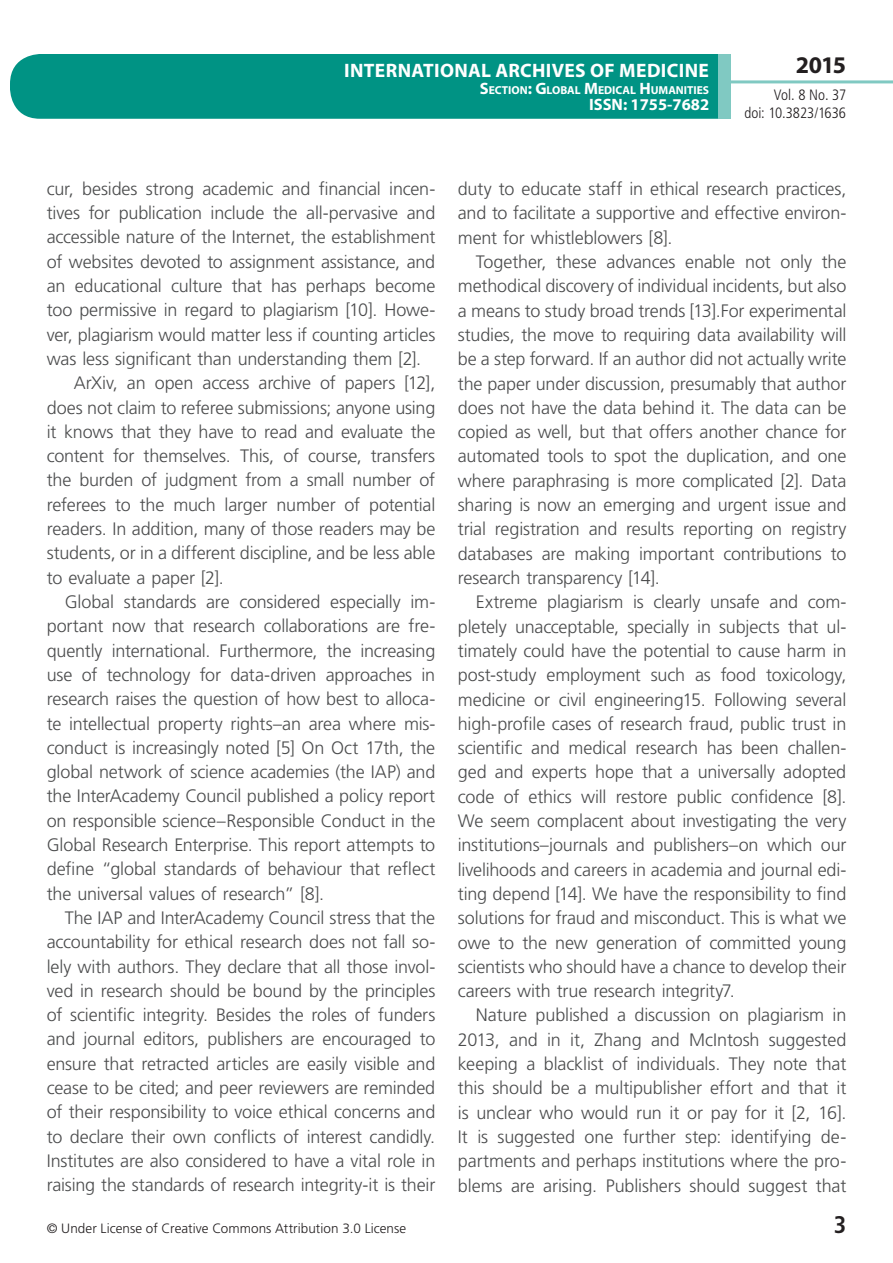
<style>
.page{position:relative;width:893px;height:1263px;background:#fff}
.page>*{position:absolute;margin:0;border:0;box-sizing:border-box;transform-origin:0 0}
.t1{font:700 24px "Myriad Pro";color:#231f20}
.t2{font:700 condensed 24px "Frutiger LT Std";color:#231f20}
.t3{font:700 19.5px "Myriad Pro";letter-spacing:.02em;color:#fff}
.t4{font:300 18px/24.3px "Frutiger LT Std";letter-spacing:-.01em;color:#4b4c4d;text-align:justify}
.t5{font:700 16.5px "Myriad Pro";color:#fff}
.t6{font:300 condensed 15px/18px "Frutiger LT Std";color:#231f20;text-align:right}
.t7{font:300 13.5px "Frutiger LT Std";letter-spacing:.005em;color:#231f20}
.t8{font:700 11.55px "Myriad Pro";color:#fff}
.s1{font-size:16.5px}
</style>
<div class="page">
<div style="left:10px;top:54px;width:775px;height:65px;background:#009384;border-radius:30px"></div>
<div style="left:732px;top:0;width:161px;height:157px;background:#fff"></div>
<hr style="left:730px;top:80px;width:163px;height:3px;background:#80c9c2">
<div style="left:718px;top:54px;width:13px;height:65px;background:#80c9c2"></div>
<p class="t3" style="left:344px;top:58px;width:366px">INTERNATIONAL ARCHIVES OF MEDICINE</p>
<p class="t8" style="left:480px;top:82px;width:230px"><span class="s1">S</span>ECTION<span class="s1">: G</span>LOBAL <span class="s1">M</span>EDICAL <span class="s1">H</span>UMANITIES</p>
<p class="t5" style="left:589px;top:94px;width:122px">ISSN : 1755-7682</p>
<h1 class="t1" style="left:796px;top:49px;width:52px">2015</h1>
<p class="t6" style="left:744px;top:86px;width:103px">Vol. 8 No. 37<br>doi: 10.3823/1636</p>
<p class="t4" style="left:47px;top:177px;width:390px">cur, besides strong academic and financial incen-</p>
<p class="t4" style="left:47px;top:201px;width:390px">tives for publication include the all-pervasive and</p>
<p class="t4" style="left:47px;top:225px;width:390px">accessible nature of the Internet, the establishment</p>
<p class="t4" style="left:47px;top:250px;width:390px">of websites devoted to assignment assistance, and</p>
<p class="t4" style="left:47px;top:274px;width:390px">an educational culture that has perhaps become</p>
<p class="t4" style="left:47px;top:298px;width:390px">too permissive in regard to plagiarism [10]. Howe-</p>
<p class="t4" style="left:47px;top:323px;width:390px">ver, plagiarism would matter less if counting articles</p>
<p class="t4" style="left:47px;top:347px;width:376px">was less significant than understanding them [2].</p>
<p class="t4" style="left:74px;top:371px;width:363px">ArXiv, an open access archive of papers [12],</p>
<p class="t4" style="left:47px;top:395px;width:390px">does not claim to referee submissions; anyone using</p>
<p class="t4" style="left:47px;top:420px;width:390px">it knows that they have to read and evaluate the</p>
<p class="t4" style="left:47px;top:444px;width:390px">content for themselves. This, of course, transfers</p>
<p class="t4" style="left:47px;top:468px;width:390px">the burden of judgment from a small number of</p>
<p class="t4" style="left:47px;top:493px;width:390px">referees to the much larger number of potential</p>
<p class="t4" style="left:47px;top:517px;width:390px">readers. In addition, many of those readers may be</p>
<p class="t4" style="left:47px;top:541px;width:390px">students, or in a different discipline, and be less able</p>
<p class="t4" style="left:47px;top:566px;width:178px">to evaluate a paper [2].</p>
<p class="t4" style="left:65px;top:590px;width:372px">Global standards are considered especially im-</p>
<p class="t4" style="left:47px;top:614px;width:390px">portant now that research collaborations are fre-</p>
<p class="t4" style="left:47px;top:638px;width:390px">quently international. Furthermore, the increasing</p>
<p class="t4" style="left:47px;top:663px;width:390px">use of technology for data-driven approaches in</p>
<p class="t4" style="left:47px;top:687px;width:390px">research raises the question of how best to alloca-</p>
<p class="t4" style="left:47px;top:711px;width:390px">te intellectual property rights–an area where mis-</p>
<p class="t4" style="left:47px;top:736px;width:390px">conduct is increasingly noted [5] On Oct 17th, the</p>
<p class="t4" style="left:47px;top:760px;width:390px">global network of science academies (the IAP) and</p>
<p class="t4" style="left:47px;top:784px;width:390px">the InterAcademy Council published a policy report</p>
<p class="t4" style="left:47px;top:809px;width:390px">on responsible science–Responsible Conduct in the</p>
<p class="t4" style="left:47px;top:833px;width:390px">Global Research Enterprise. This report attempts to</p>
<p class="t4" style="left:47px;top:857px;width:390px">define “global standards of behaviour that reflect</p>
<p class="t4" style="left:47px;top:881px;width:279px">the universal values of research” [8].</p>
<p class="t4" style="left:65px;top:906px;width:372px">The IAP and InterAcademy Council stress that the</p>
<p class="t4" style="left:47px;top:930px;width:390px">accountability for ethical research does not fall so-</p>
<p class="t4" style="left:47px;top:954px;width:390px">lely with authors. They declare that all those invol-</p>
<p class="t4" style="left:47px;top:979px;width:390px">ved in research should be bound by the principles</p>
<p class="t4" style="left:47px;top:1003px;width:390px">of scientific integrity. Besides the roles of funders</p>
<p class="t4" style="left:47px;top:1027px;width:390px">and journal editors, publishers are encouraged to</p>
<p class="t4" style="left:47px;top:1052px;width:390px">ensure that retracted articles are easily visible and</p>
<p class="t4" style="left:47px;top:1076px;width:390px">cease to be cited; and peer reviewers are reminded</p>
<p class="t4" style="left:47px;top:1100px;width:390px">of their responsibility to voice ethical concerns and</p>
<p class="t4" style="left:47px;top:1124px;width:390px">to declare their own conflicts of interest candidly.</p>
<p class="t4" style="left:47px;top:1149px;width:390px">Institutes are also considered to have a vital role in</p>
<p class="t4" style="left:47px;top:1173px;width:390px">raising the standards of research integrity-it is their</p>
<p class="t4" style="left:458px;top:177px;width:390px">duty to educate staff in ethical research practices, and to facilitate a supportive and effective environ&shy;ment for whistleblowers [8].</p>
<p class="t4" style="left:458px;top:250px;width:390px;text-indent:18px">Together, these advances enable not only the methodical discovery of individual incidents, but also a means to study broad trends [13].For experimental studies, the move to requiring data availability will be a step forward. If an author did not actually write the paper under discussion, presumably that author does not have the data behind it. The data can be copied as well, but that offers another chance for automated tools to spot the duplication, and one where paraphrasing is more complicated [2]. Data sharing is now an emerging and urgent issue and trial registration and results reporting on registry databases are making important contributions to research transparency [14].</p>
<p class="t4" style="left:458px;top:590px;width:390px;text-indent:18px">Extreme plagiarism is clearly unsafe and com&shy;pletely unacceptable, specially in subjects that ul&shy;timately could have the potential to cause harm in post-study employment such as food toxicology, medicine or civil engineering15. Following several high-profile cases of research fraud, public trust in scientific and medical research has been challen&shy;ged and experts hope that a universally adopted code of ethics will restore public confidence [8].<br>We seem complacent about investigating the very institutions–journals and publishers–on which our livelihoods and careers in academia and journal edi&shy;ting depend [14]. We have the responsibility to find solutions for fraud and misconduct. This is what we owe to the new generation of committed young scientists who should have a chance to develop their careers with true research integrity7.</p>
<p class="t4" style="left:458px;top:1003px;width:390px;text-indent:18px">Nature published a discussion on plagiarism in 2013, and in it, Zhang and McIntosh suggested keeping a blacklist of individuals. They note that this should be a multipublisher effort and that it is unclear who would run it or pay for it [2, 16].<br>It is suggested one further step: identifying de&shy;partments and perhaps institutions where the pro&shy;blems are arising. Publishers should suggest that</p>
<p class="t7" style="left:47px;top:1220px;width:361px">© Under License of Creative Commons Attribution 3.0 License</p>
<h1 class="t2" style="left:834px;top:1210px;width:14px">3</h1>
</div>
